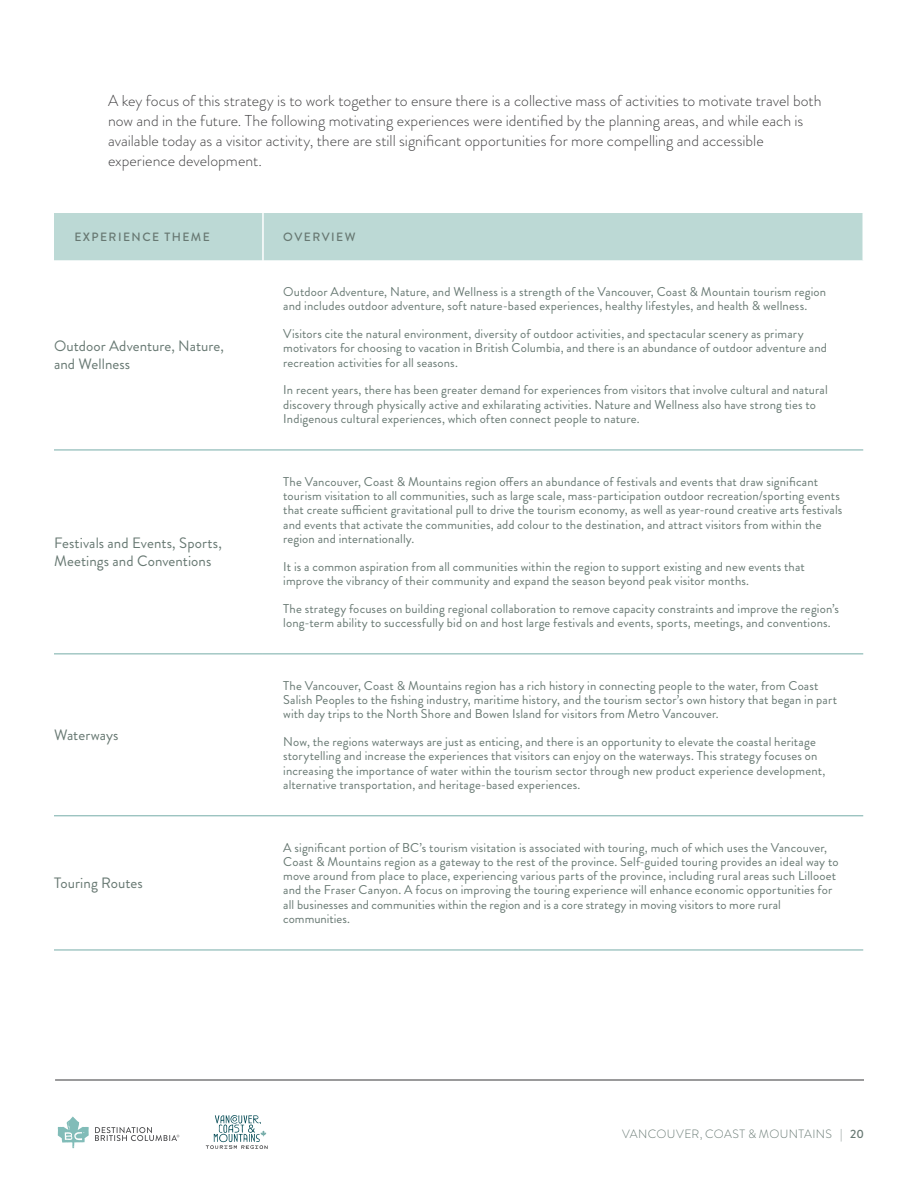
<style>
.page{position:relative;width:918px;height:1188px;background:#fff}
.page>*{position:absolute;margin:0;border:0;box-sizing:border-box;transform-origin:0 0}
.t1{font:300 15.75px/20.2px "Brandon Grotesque";color:#414042}
.t2{font:15px/18px "Brandon Grotesque";letter-spacing:.005em;color:#677872}
.t3{font:12.75px/14.2px "Brandon Grotesque";letter-spacing:.01em;color:#677872}
.t4{font:300 12px "Brandon Grotesque";letter-spacing:.035em;color:#677872}
.t5{font:500 12px "Brandon Grotesque";letter-spacing:.12em;color:#677872}
.s1{font-weight:500}
</style>
<div class="page">
<hr style="left:55px;top:1079px;width:809px;height:2px;background:#4d4d4f">
<svg style="left:95px;top:1127px;width:84px;height:14px"></svg>
<svg style="left:58px;top:1117px;width:31px;height:31px"></svg>
<svg style="left:206px;top:1115px;width:62px;height:34px"></svg>
<div style="left:54px;top:213px;width:808px;height:47px;background:#bcd9d5"></div>
<hr style="left:54px;top:450px;width:209px;height:1px;background:#76aca8">
<hr style="left:263px;top:450px;width:600px;height:1px;background:#76aca8">
<hr style="left:54px;top:653px;width:209px;height:1px;background:#76aca8">
<hr style="left:263px;top:653px;width:600px;height:1px;background:#76aca8">
<hr style="left:54px;top:815px;width:209px;height:1px;background:#76aca8">
<hr style="left:263px;top:815px;width:600px;height:1px;background:#76aca8">
<hr style="left:54px;top:950px;width:209px;height:1px;background:#76aca8">
<hr style="left:263px;top:950px;width:600px;height:1px;background:#76aca8">
<hr style="left:262px;top:213px;width:2px;height:47px;background:#fff">
<p class="t1" style="left:108px;top:90px;width:715px">A key focus of this strategy is to work together to ensure there is a collective mass of activities to motivate travel both now and in the future. The following motivating experiences were identified by the planning areas, and while each is available today as a visitor activity, there are still significant opportunities for more compelling and accessible experience development.</p>
<p class="t5" style="left:74px;top:228px;width:137px">EXPERIENCE THEME</p>
<p class="t5" style="left:283px;top:228px;width:74px">OVERVIEW</p>
<p class="t2" style="left:54px;top:337px;width:172px">Outdoor Adventure, Nature, and Wellness</p>
<p class="t2" style="left:54px;top:534px;width:169px">Festivals and Events, Sports,<br>Meetings and Conventions</p>
<p class="t2" style="left:54px;top:726px;width:66px">Waterways</p>
<p class="t2" style="left:54px;top:874px;width:90px">Touring Routes</p>
<p class="t3" style="left:283px;top:285px;width:544px">Outdoor Adventure, Nature, and Wellness is a strength of the Vancouver, Coast &amp; Mountain tourism region and includes outdoor adventure, soft nature-based experiences, healthy lifestyles, and health &amp; wellness.</p>
<p class="t3" style="left:283px;top:327px;width:545px">Visitors cite the natural environment, diversity of outdoor activities, and spectacular scenery as primary motivators for choosing to vacation in British Columbia, and there is an abundance of outdoor adventure and recreation activities for all seasons.</p>
<p class="t3" style="left:283px;top:383px;width:546px">In recent years, there has been greater demand for experiences from visitors that involve cultural and natural discovery through physically active and exhilarating activities. Nature and Wellness also have strong ties to<br>Indigenous cultural experiences, which often connect people to nature.</p>
<p class="t3" style="left:283px;top:475px;width:561px">The Vancouver, Coast &amp; Mountains region offers an abundance of festivals and events that draw significant tourism visitation to all communities, such as large scale, mass-participation outdoor recreation/sporting events that create sufficient gravitational pull to drive the tourism economy, as well as year-round creative arts festivals and events that activate the communities, add colour to the destination, and attract visitors from within the region and internationally.</p>
<p class="t3" style="left:283px;top:559px;width:523px">It is a common aspiration from all communities within the region to support existing and new events that improve the vibrancy of their community and expand the season beyond peak visitor months.</p>
<p class="t3" style="left:283px;top:601px;width:557px">The strategy focuses on building regional collaboration to remove capacity constraints and improve the region’s long-term ability to successfully bid on and host large festivals and events, sports, meetings, and conventions.</p>
<p class="t3" style="left:283px;top:678px;width:555px">The Vancouver, Coast &amp; Mountains region has a rich history in connecting people to the water, from Coast<br>Salish Peoples to the fishing industry, maritime history, and the tourism sector’s own history that began in part with day trips to the North Shore and Bowen Island for visitors from Metro Vancouver.</p>
<p class="t3" style="left:283px;top:735px;width:544px">Now, the regions waterways are just as enticing, and there is an opportunity to elevate the coastal heritage storytelling and increase the experiences that visitors can enjoy on the waterways. This strategy focuses on increasing the importance of water within the tourism sector through new product experience development, alternative transportation, and heritage-based experiences.</p>
<p class="t3" style="left:283px;top:840px;width:557px">A significant portion of BC’s tourism visitation is associated with touring, much of which uses the Vancouver, Coast &amp; Mountains region as a gateway to the rest of the province. Self-guided touring provides an ideal way to move around from place to place, experiencing various parts of the province, including rural areas such Lillooet and the Fraser Canyon. A focus on improving the touring experience will enhance economic opportunities for all businesses and communities within the region and is a core strategy in moving visitors to more rural communities.</p>
<p class="t4" style="left:622px;top:1126px;width:243px">VANCOUVER, COAST &amp; MOUNTAINS | <span class="s1">20</span></p>
</div>
